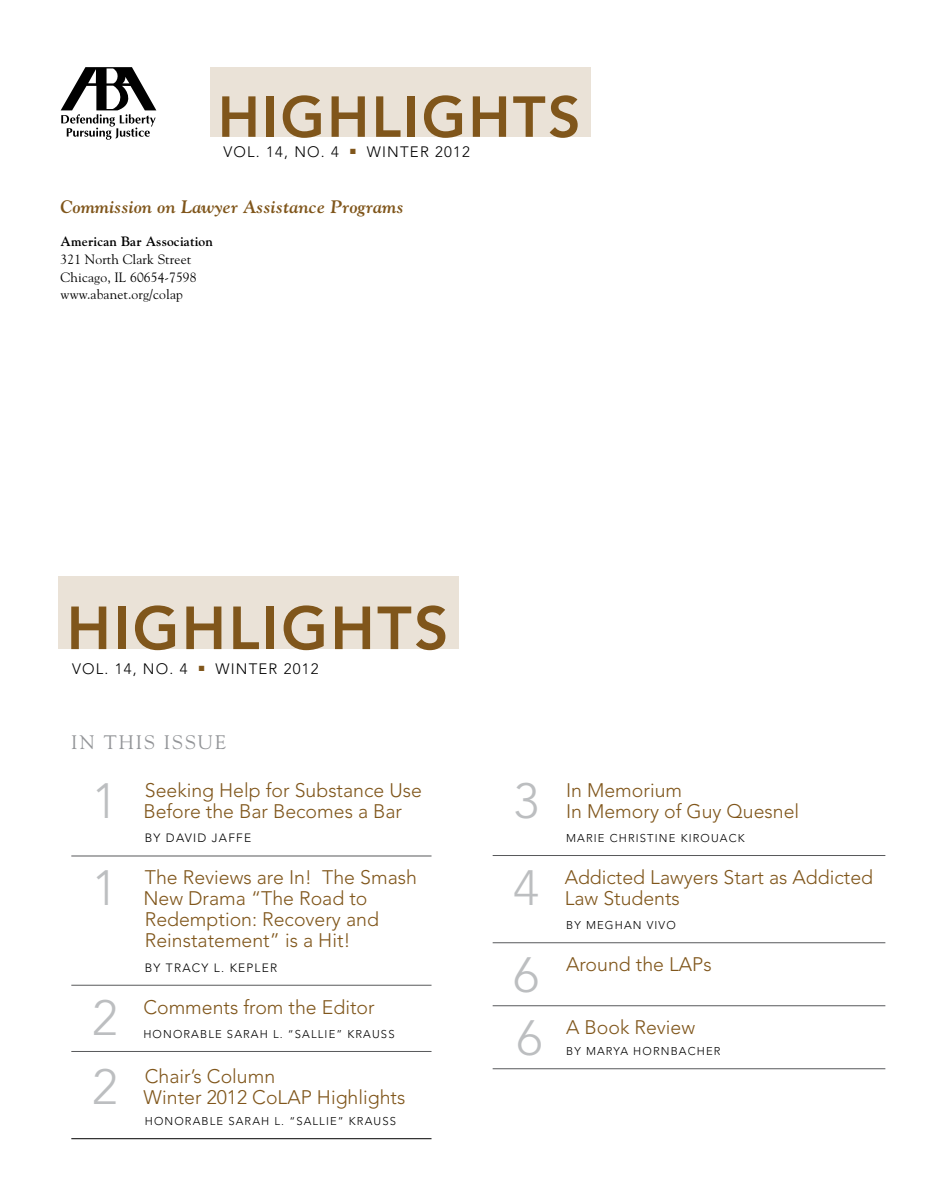
<style>
.page{position:relative;width:927px;height:1197px;background:#fff}
.page>*{position:absolute;margin:0;border:0;box-sizing:border-box;transform-origin:0 0}
.t1{font:800 60.15px "Avenir LT Std";letter-spacing:.04em;color:#80561b}
.t2{font:800 57.15px "Avenir LT Std";letter-spacing:.04em;color:#80561b}
.TOC____title{font:300 49.2px "Avenir LT Std";color:#bcbec0}
.TOC____title-2{font:300 19.5px/21px "Avenir LT Std";color:#80561b}
.TEXT_BOX____headline{font:19.5px "Goudy Std";letter-spacing:.1em;color:#939598}
.t3{font:italic 700 18px "Goudy Std";letter-spacing:.01em;color:#80561b}
.t4{font:300 15px "Avenir LT Std";letter-spacing:.08em;color:#000}
.t5{font:13.5px/16.5px "Goudy Std";letter-spacing:.01em;color:#000}
.t6{font:700 13.5px "Goudy Std";letter-spacing:.01em;color:#000}
.JUMP____continued{font:300 12px "Avenir LT Std";letter-spacing:.1em;color:#000}
.JUMP____continued-2{font:300 11.25px "Avenir LT Std";letter-spacing:.1em;color:#000}
.TOC____title-3{font:300 11.25px "Avenir LT Std";letter-spacing:.1em;color:#000}
</style>
<div class="page">
<div style="left:58px;top:576px;width:401px;height:73px;background:#eae2d7"></div>
<hr style="left:71px;top:856px;width:361px;height:1px;background:#58595b">
<hr style="left:71px;top:985px;width:361px;height:1px;background:#58595b">
<hr style="left:71px;top:1051px;width:361px;height:1px;background:#58595b">
<hr style="left:71px;top:1138px;width:361px;height:1px;background:#000">
<div style="left:210px;top:67px;width:380px;height:69px;background:#eae2d7"></div>
<svg style="left:61px;top:67px;width:95px;height:73px"></svg>
<hr style="left:493px;top:855px;width:392px;height:1px;background:#58595b">
<hr style="left:493px;top:943px;width:392px;height:1px;background:#58595b">
<hr style="left:493px;top:1006px;width:392px;height:1px;background:#58595b">
<hr style="left:493px;top:1069px;width:392px;height:1px;background:#58595b">
<p class="t2" style="left:218px;top:83px;width:364px">HIGHLIGHTS</p>
<p class="t4" style="left:223px;top:143px;width:248px">VOL. 14, NO. 4 <sup>■</sup> WINTER 2012</p>
<p class="t3" style="left:61px;top:196px;width:345px">Commission on Lawyer Assistance Programs</p>
<p class="t6" style="left:61px;top:233px;width:154px">American Bar Association</p>
<p class="t5" style="left:61px;top:251px;width:132px">321 North Clark Street</p>
<p class="t5" style="left:61px;top:269px;width:137px">Chicago, IL 60654-7598 www.abanet.org/colap</p>
<p class="t1" style="left:67px;top:593px;width:384px">HIGHLIGHTS</p>
<p class="t4" style="left:72px;top:660px;width:248px">VOL. 14, NO. 4 <sup>■</sup> WINTER 2012</p>
<p class="TEXT_BOX____headline" style="left:71px;top:730px;width:156px">IN THIS ISSUE</p>
<p class="TOC____title" style="left:92px;top:772px;width:27px">1</p>
<p class="TOC____title-2" style="left:143px;top:780px;width:280px">Seeking Help for Substance Use<br>Before the Bar Becomes a Bar</p>
<p class="JUMP____continued" style="left:145px;top:831px;width:108px">BY DAVID JAFFE</p>
<p class="TOC____title" style="left:92px;top:859px;width:27px">1</p>
<p class="TOC____title-2" style="left:143px;top:867px;width:275px">The Reviews are In! The Smash<br>New Drama “The Road to<br>Redemption: Recovery and</p>
<p class="TOC____title-2" style="left:145px;top:930px;width:207px">Reinstatement” is a Hit!</p>
<p class="JUMP____continued" style="left:145px;top:960px;width:134px">BY TRACY L. KEPLER</p>
<p class="TOC____title" style="left:92px;top:989px;width:27px">2</p>
<p class="TOC____title-2" style="left:143px;top:996px;width:233px">Comments from the Editor</p>
<p class="JUMP____continued-2" style="left:143px;top:1027px;width:253px">HONORABLE SARAH L. “SALLIE” KRAUSS</p>
<p class="TOC____title" style="left:92px;top:1058px;width:27px">2</p>
<p class="TOC____title-2" style="left:145px;top:1066px;width:132px">Chair’s Column</p>
<p class="TOC____title-2" style="left:143px;top:1087px;width:264px">Winter 2012 CoLAP Highlights</p>
<p class="TOC____title-3" style="left:145px;top:1115px;width:253px">HONORABLE SARAH L. “SALLIE” KRAUSS</p>
<p class="TOC____title" style="left:514px;top:772px;width:27px">3</p>
<p class="TOC____title-2" style="left:566px;top:779px;width:117px">In Memorium</p>
<p class="TOC____title-2" style="left:566px;top:800px;width:235px">In Memory of Guy Quesnel</p>
<p class="JUMP____continued-2" style="left:566px;top:831px;width:180px">MARIE CHRISTINE KIROUACK</p>
<p class="TOC____title" style="left:514px;top:859px;width:27px">4</p>
<p class="TOC____title-2" style="left:565px;top:867px;width:310px">Addicted Lawyers Start as Addicted<br>Law Students</p>
<p class="JUMP____continued-2" style="left:566px;top:919px;width:111px">BY MEGHAN VIVO</p>
<p class="TOC____title" style="left:514px;top:946px;width:27px">6</p>
<p class="TOC____title-2" style="left:566px;top:954px;width:147px">Around the LAPs</p>
<p class="TOC____title" style="left:517px;top:1009px;width:27px">6</p>
<p class="TOC____title-2" style="left:566px;top:1017px;width:131px">A Book Review</p>
<p class="TOC____title-3" style="left:566px;top:1045px;width:156px">BY MARYA HORNBACHER</p>
</div>
